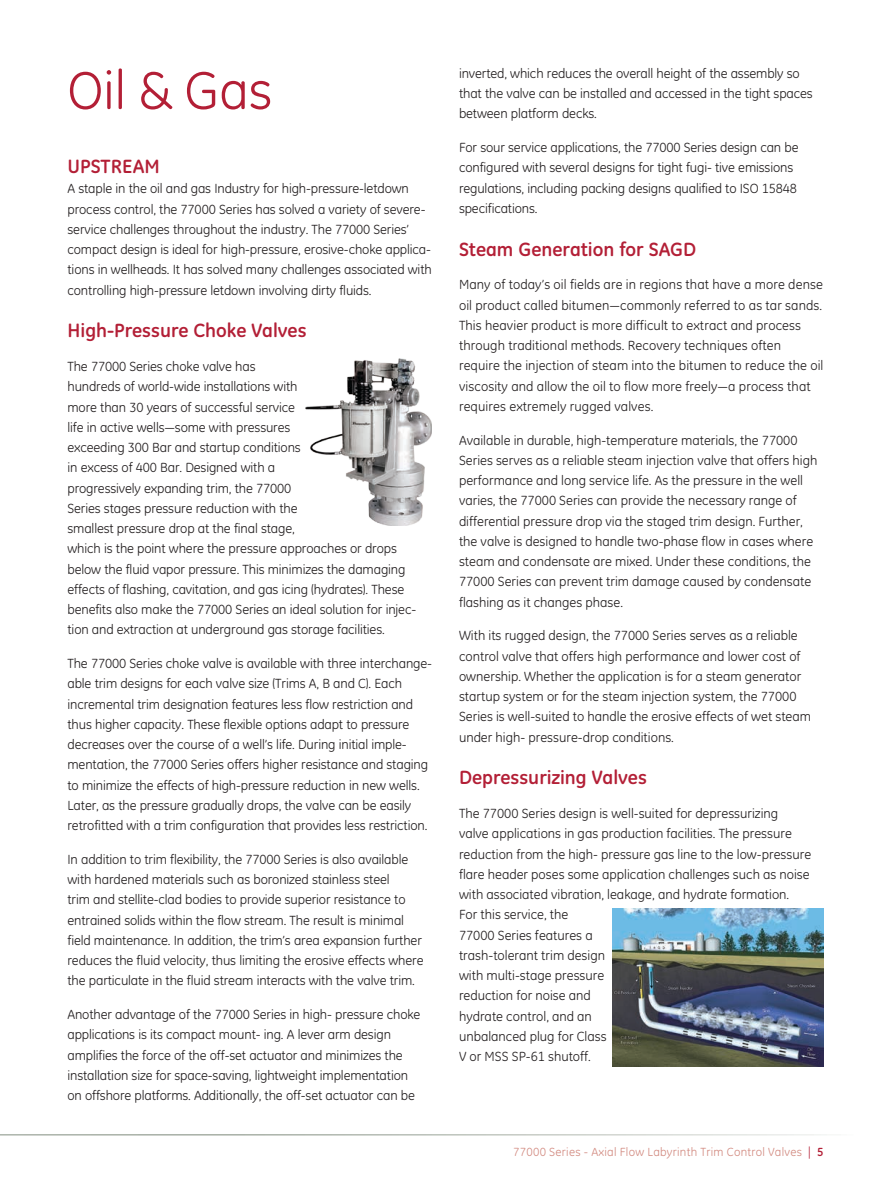
<style>
.page{position:relative;width:891px;height:1188px;background:#fff}
.page>*{position:absolute;margin:0;border:0;box-sizing:border-box;transform-origin:0 0}
.t1{font:54px "GE Inspira";color:#b31f36}
.t2{font:700 19.5px "GE Inspira";color:#b31f36}
.t3{font:13.5px/20.2px "GE Inspira";letter-spacing:-.01em;color:#231f20}
.t4{font:12px "GE Inspira";letter-spacing:.02em;color:#d28a80}
.s1{color:#b31f36}
.s2{font-weight:700;color:#b31f36}
</style>
<div class="page">
<img style="left:306px;top:358px;width:126px;height:167px">
<img style="left:613px;top:909px;width:211px;height:158px">
<h1 class="t1" style="left:68px;top:59px;width:206px">Oil &amp; Gas</h1>
<h2 class="t2" style="left:68px;top:154px;width:94px">UPSTREAM</h2>
<p class="t3" style="left:68px;top:178px;width:366px">A staple in the oil and gas Industry for high-pressure-letdown process control, the 77000 Series has solved a variety of severe&shy;service challenges throughout the industry. The 77000 Series’ compact design is ideal for high-pressure, erosive-choke applica&shy;tions in wellheads. It has solved many challenges associated with controlling high-pressure letdown involving dirty fluids.</p>
<h2 class="t2" style="left:68px;top:318px;width:241px">High-Pressure Choke Valves</h2>
<p class="t3" style="left:68px;top:356px;width:350px">The 77000 Series choke valve has<br>hundreds of world-wide installations with<br>more than 30 years of successful service<br>life in active wells—some with pressures<br>exceeding 300 Bar and startup conditions<br>in excess of 400 Bar. Designed with a<br>progressively expanding trim, the 77000<br>Series stages pressure reduction with the<br>smallest pressure drop at the final stage,<br>which is the point where the pressure approaches or drops below the fluid vapor pressure. This minimizes the damaging effects of flashing, cavitation, and gas icing (hydrates). These benefits also make the 77000 Series an ideal solution for injec&shy;tion and extraction at underground gas storage facilities.</p>
<p class="t3" style="left:68px;top:653px;width:366px">The 77000 Series choke valve is available with three interchange&shy;able trim designs for each valve size (Trims A, B and C). Each incremental trim designation features less flow restriction and thus higher capacity. These flexible options adapt to pressure decreases over the course of a well’s life. During initial imple&shy;mentation, the 77000 Series offers higher resistance and staging to minimize the effects of high-pressure reduction in new wells.<br>Later, as the pressure gradually drops, the valve can be easily retrofitted with a trim configuration that provides less restriction.</p>
<p class="t3" style="left:68px;top:849px;width:358px">In addition to trim flexibility, the 77000 Series is also available with hardened materials such as boronized stainless steel<br>trim and stellite-clad bodies to provide superior resistance to entrained solids within the flow stream. The result is minimal field maintenance. In addition, the trim’s area expansion further reduces the fluid velocity, thus limiting the erosive effects where the particulate in the fluid stream interacts with the valve trim.</p>
<p class="t3" style="left:68px;top:1004px;width:355px">Another advantage of the 77000 Series in high- pressure choke applications is its compact mount- ing. A lever arm design amplifies the force of the off-set actuator and minimizes the installation size for space-saving, lightweight implementation on offshore platforms. Additionally, the off-set actuator can be</p>
<p class="t3" style="left:459px;top:63px;width:355px">inverted, which reduces the overall height of the assembly so that the valve can be installed and accessed in the tight spaces between platform decks.</p>
<p class="t3" style="left:459px;top:137px;width:341px">For sour service applications, the 77000 Series design can be configured with several designs for tight fugi- tive emissions regulations, including packing designs qualified to ISO 15848 specifications.</p>
<h2 class="t2" style="left:459px;top:236px;width:239px">Steam Generation for SAGD</h2>
<p class="t3" style="left:459px;top:275px;width:366px">Many of today’s oil fields are in regions that have a more dense oil product called bitumen—commonly referred to as tar sands.<br>This heavier product is more difficult to extract and process through traditional methods. Recovery techniques often require the injection of steam into the bitumen to reduce the oil viscosity and allow the oil to flow more freely—a process that requires extremely rugged valves.</p>
<p class="t3" style="left:459px;top:430px;width:360px">Available in durable, high-temperature materials, the 77000<br>Series serves as a reliable steam injection valve that offers high performance and long service life. As the pressure in the well varies, the 77000 Series can provide the necessary range of differential pressure drop via the staged trim design. Further, the valve is designed to handle two-phase flow in cases where steam and condensate are mixed. Under these conditions, the 77000 Series can prevent trim damage caused by condensate flashing as it changes phase.</p>
<p class="t3" style="left:459px;top:626px;width:354px">With its rugged design, the 77000 Series serves as a reliable control valve that offers high performance and lower cost of ownership. Whether the application is for a steam generator startup system or for the steam injection system, the 77000<br>Series is well-suited to handle the erosive effects of wet steam under high- pressure-drop conditions.</p>
<h2 class="t2" style="left:459px;top:765px;width:189px">Depressurizing Valves</h2>
<p class="t3" style="left:459px;top:803px;width:354px">The 77000 Series design is well-suited for depressurizing valve applications in gas production facilities. The pressure reduction from the high- pressure gas line to the low-pressure flare header poses some application challenges such as noise with associated vibration, leakage, and hydrate formation.<br>For this service, the<br>77000 Series features a<br>trash-tolerant trim design<br>with multi-stage pressure<br>reduction for noise and<br>hydrate control, and an<br>unbalanced plug for Class<br>V or MSS SP-61 shutoff.</p>
<p class="t4" style="left:513px;top:1145px;width:312px">77000 Series - Axial Flow Labyrinth Trim Control Valves <span class="s1">|</span> <span class="s2">5</span></p>
</div>
